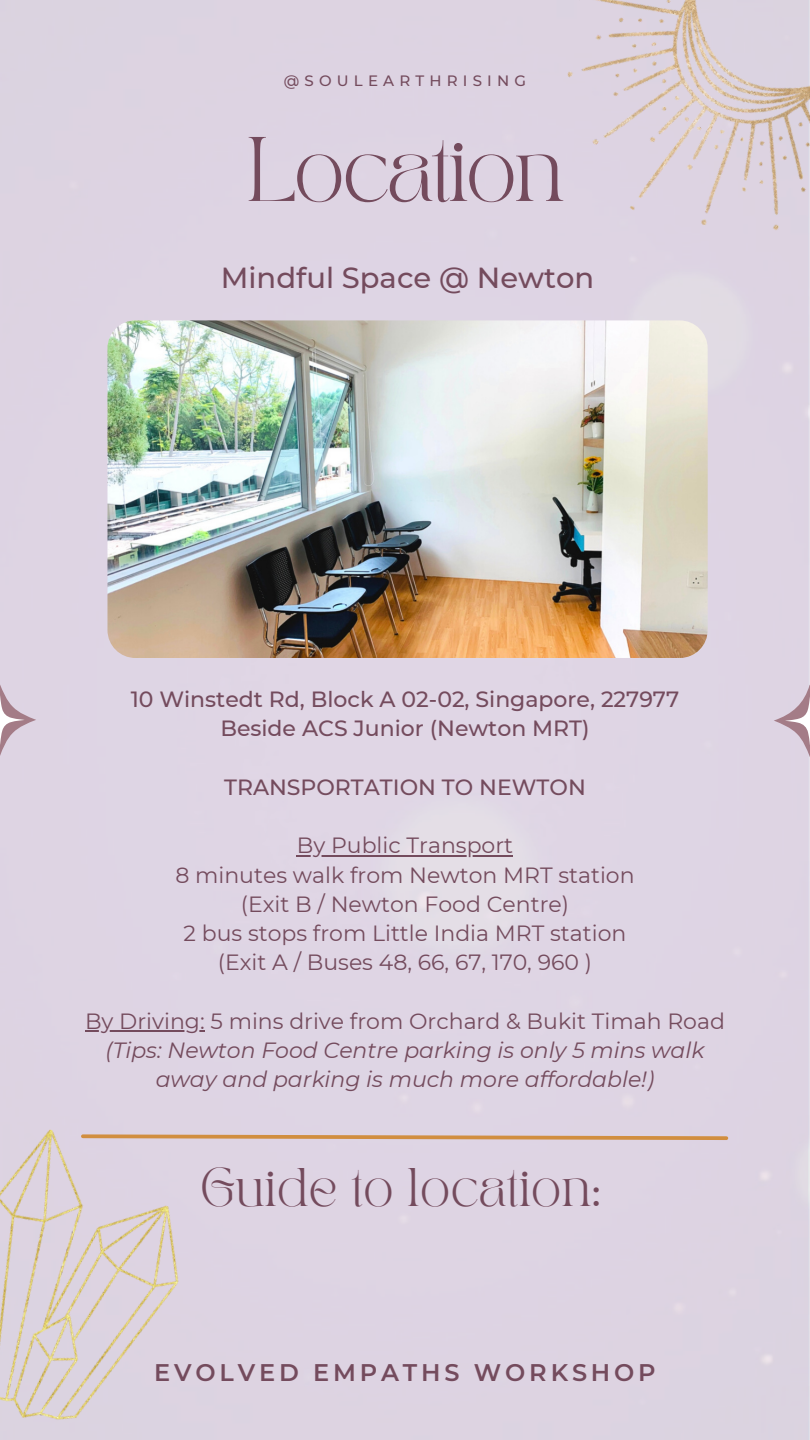
<style>
.page{position:relative;width:810px;height:1440px;background:#fff}
.page>*{position:absolute;margin:0;border:0;box-sizing:border-box;transform-origin:0 0}
.t1{font:64px "TAN PEARL Regular";letter-spacing:-.045em;color:#744b5d}
.t2{font:38px "TAN PEARL Regular";color:#744b5d}
.t3{font:500 29px "Montserrat";color:#744b5d}
.t4{font:600 24px "Montserrat";letter-spacing:.16em;color:#744b5d}
.t5{font:22px/29.2px "Montserrat";color:#744b5d;text-align:center}
.t6{font:500 22px/29.2px "Montserrat";color:#744b5d;text-align:center}
.t7{font:italic 22px/29.2px "Montserrat";color:#744b5d;text-align:center}
.t8{font:500 15px "Montserrat";letter-spacing:.345em;color:#744b5d}
</style>
<div class="page">
<div style="left:0;top:0;width:808px;height:1440px;background:#ded4e3"></div>
<svg style="left:0;top:684px;width:36px;height:72px;background:#d1c1cd"></svg>
<svg style="left:774px;top:685px;width:36px;height:72px;background:#d1c0cd"></svg>
<svg style="left:208px;top:1133px;width:522px;height:9px;background:#d8b69f"></svg>
<img style="left:0;top:1108px;width:208px;height:332px">
<img style="left:493px;top:0;width:317px;height:309px">
<img style="left:107px;top:320px;width:601px;height:338px;border-radius:28px">
<hr style="left:297px;top:855px;width:216px;height:1px;background:#744b5d">
<hr style="left:85px;top:1030px;width:120px;height:2px;background:#744b5d">
<p class="t8" style="left:284px;top:71px;width:244px">@SOULEARTHRISING</p>
<h1 class="t1" style="left:247px;top:136px;width:319px">Location</h1>
<h3 class="t3" style="left:221px;top:260px;width:375px">Mindful Space @ Newton</h3>
<p class="t6" style="left:131px;top:685px;width:550px">10 Winstedt Rd, Block A 02-02, Singapore, 227977<br>Beside ACS Junior (Newton MRT)</p>
<p class="t6" style="left:224px;top:772px;width:363px">TRANSPORTATION TO NEWTON</p>
<p class="t5" style="left:175px;top:831px;width:461px">By Public Transport<br>8 minutes walk from Newton MRT station (Exit B / Newton Food Centre)<br>2 bus stops from Little India MRT station (Exit A / Buses 48, 66, 67, 170, 960 )</p>
<p class="t5" style="left:85px;top:1006px;width:641px">By Driving: 5 mins drive from Orchard &amp; Bukit Timah Road</p>
<p class="t7" style="left:106px;top:1036px;width:600px">(Tips: Newton Food Centre parking is only 5 mins walk away and parking is much more affordable!)</p>
<h2 class="t2" style="left:200px;top:1167px;width:403px">Guide to location:</h2>
<p class="t4" style="left:154px;top:1358px;width:503px">EVOLVED EMPATHS WORKSHOP</p>
</div>
